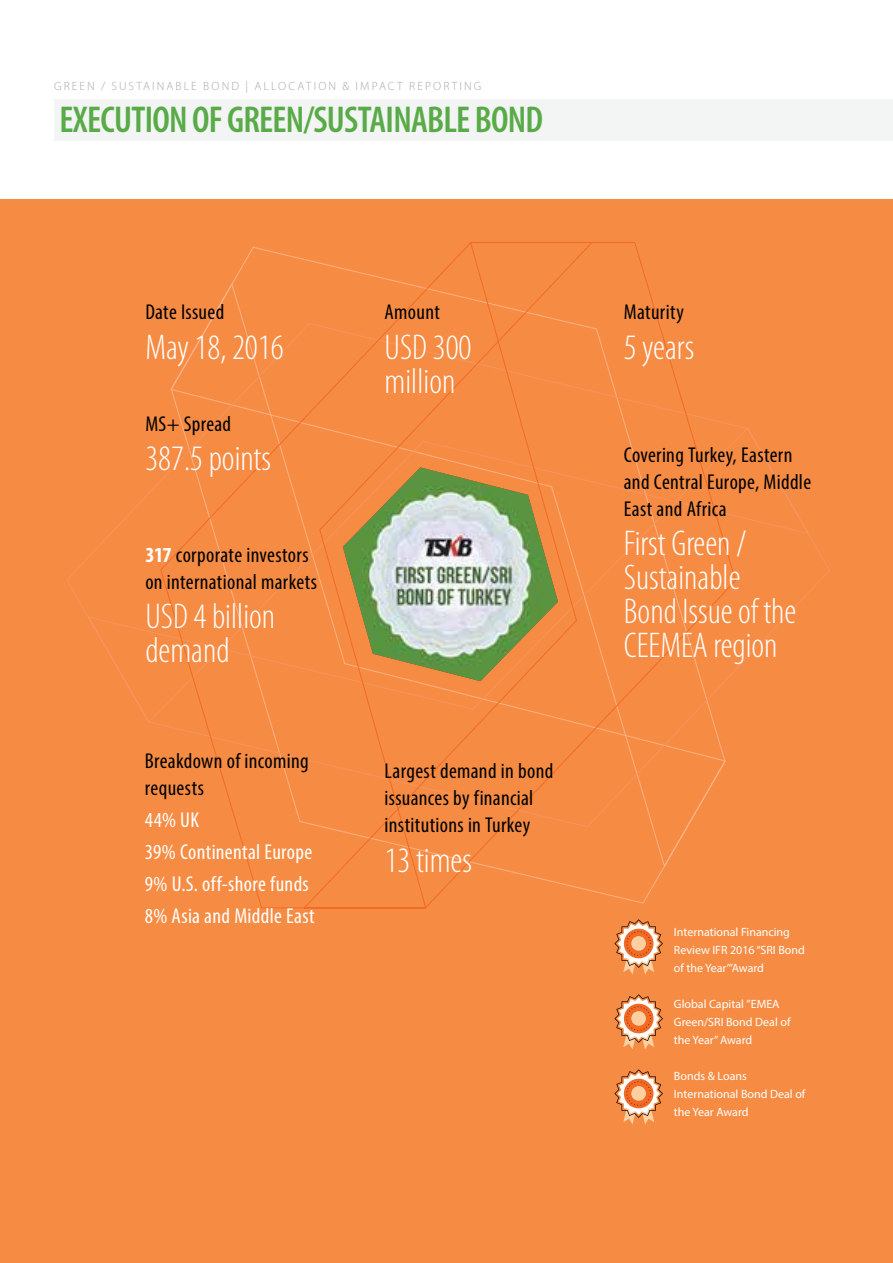
<style>
.page{position:relative;width:893px;height:1263px;background:#fff}
.page>*{position:absolute;margin:0;border:0;box-sizing:border-box;transform-origin:0 0}
.t1{font:600 condensed 37.5px "Myriad Pro";letter-spacing:-.02em;color:#58ab47}
.t2{font:300 condensed 35.85px/34px "Myriad Pro";color:#fff}
.t3{font:condensed 21.6px/27px "Myriad Pro";letter-spacing:.015em;color:#000}
.t4{font:condensed 21.6px/32px "Myriad Pro";letter-spacing:.015em;color:#fff}
.t5{font:12px/18px "Myriad Pro";color:#fff}
.t6{font:300 12px "Myriad Pro";letter-spacing:.175em;color:#a7a9ac}
.s1{font-weight:700;color:#fff}
</style>
<div class="page">
<div style="left:0;top:200px;width:893px;height:1063px;background:#f68c43"></div>
<svg style="left:159px;top:242px;width:578px;height:667px"></svg>
<img style="left:343px;top:467px;width:215px;height:214px">
<svg style="left:614px;top:919px;width:49px;height:55px"></svg>
<svg style="left:614px;top:994px;width:49px;height:55px"></svg>
<svg style="left:614px;top:1069px;width:49px;height:55px"></svg>
<div style="left:54px;top:100px;width:839px;height:41px;background:#f3f4f4"></div>
<p class="t6" style="left:54px;top:79px;width:429px">GREEN / SUSTAINABLE BOND | ALLOCATION &amp; IMPACT REPORTING</p>
<h1 class="t1" style="left:59px;top:99px;width:485px">EXECUTION OF GREEN/SUSTAINABLE BOND</h1>
<p class="t3" style="left:145px;top:298px;width:81px">Date Issued</p>
<h2 class="t2" style="left:145px;top:330px;width:140px">May 18, 2016</h2>
<p class="t3" style="left:385px;top:298px;width:57px">Amount</p>
<h2 class="t2" style="left:385px;top:330px;width:88px">USD 300 million</h2>
<p class="t3" style="left:624px;top:298px;width:62px">Maturity</p>
<h2 class="t2" style="left:624px;top:330px;width:72px">5 years</h2>
<p class="t3" style="left:145px;top:410px;width:87px">MS+ Spread</p>
<h2 class="t2" style="left:145px;top:442px;width:127px">387.5 points</h2>
<p class="t3" style="left:624px;top:441px;width:189px">Covering Turkey, Eastern and Central Europe, Middle<br>East and Africa</p>
<h2 class="t2" style="left:624px;top:527px;width:174px">First Green /<br>Sustainable<br>Bond Issue of the<br>CEEMEA region</h2>
<p class="t3" style="left:145px;top:541px;width:173px"><span class="s1">317</span> corporate investors on international markets</p>
<h2 class="t2" style="left:145px;top:600px;width:131px">USD 4 billion demand</h2>
<p class="t3" style="left:145px;top:747px;width:165px">Breakdown of incoming requests</p>
<p class="t4" style="left:145px;top:804px;width:171px">44% UK<br>39% Continental Europe<br>9% U.S. off-shore funds<br>8% Asia and Middle East</p>
<p class="t3" style="left:385px;top:757px;width:170px">Largest demand in bond issuances by financial institutions in Turkey</p>
<h2 class="t2" style="left:385px;top:843px;width:89px">13 times</h2>
<p class="t5" style="left:674px;top:923px;width:132px">International Financing<br>Review IFR 2016 “SRI Bond of the Year’”Award</p>
<p class="t5" style="left:674px;top:995px;width:118px">Global Capital ”EMEA<br>Green/SRI Bond Deal of the Year” Award</p>
<p class="t5" style="left:674px;top:1067px;width:133px">Bonds &amp; Loans<br>International Bond Deal of the Year Award</p>
</div>
